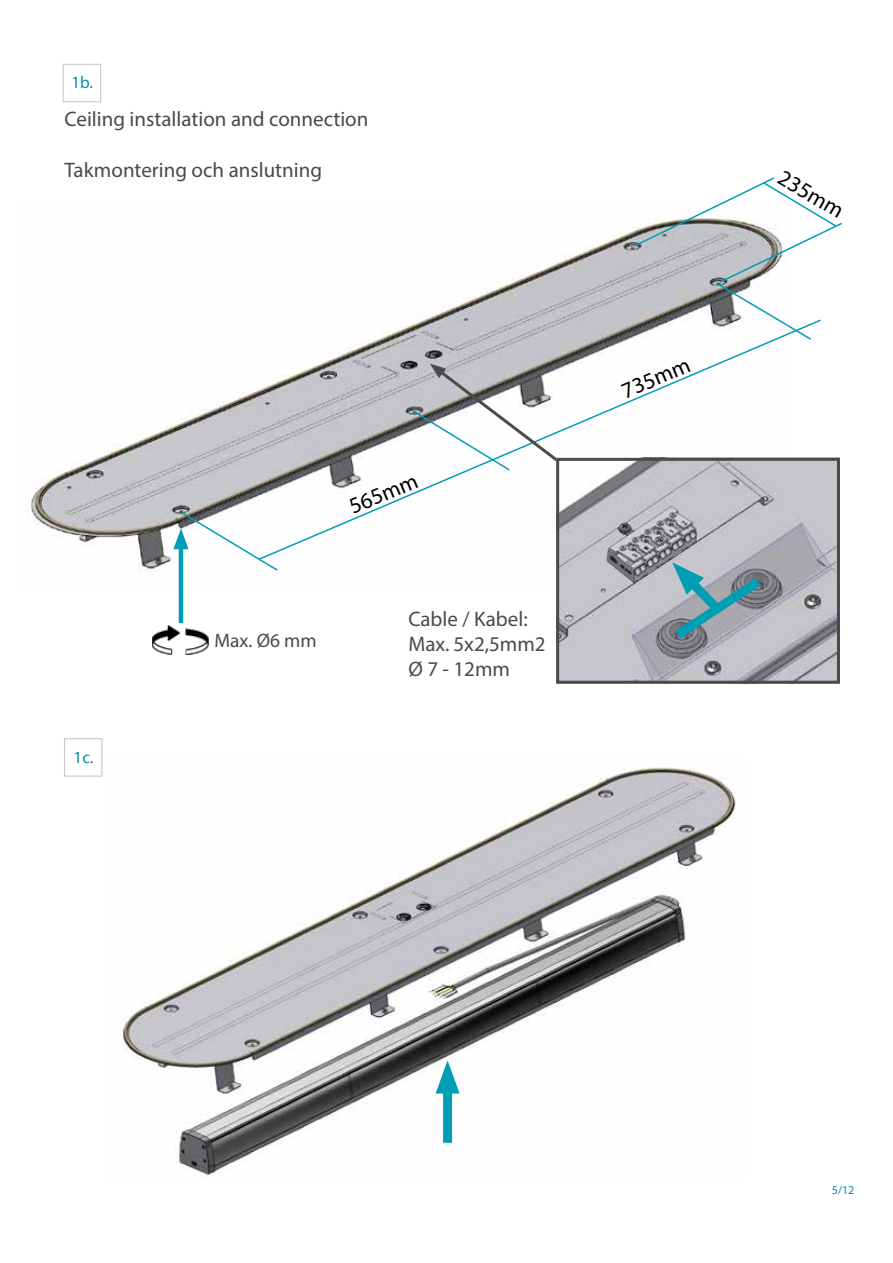
<style>
.page{position:relative;width:893px;height:1263px;background:#fff}
.page>*{position:absolute;margin:0;border:0;box-sizing:border-box;transform-origin:0 0}
.t1{font:22.5px "Myriad Pro";color:#000}
.t2{font:21px/25.2px "Myriad Pro";color:#4a4a49}
.t3{font:19.5px "Myriad Pro";color:#4a4a49}
.t4{font:17.1px "Myriad Pro";color:#0091a7}
.t5{font:12px "Myriad Pro";color:#0091a7}
</style>
<div class="page">
<img style="left:122px;top:758px;width:614px;height:419px">
<img style="left:27px;top:228px;width:606px;height:361px">
<div style="left:63px;top:64px;width:38px;height:38px;border:1px solid #c6c6c6"></div>
<div style="left:64px;top:738px;width:38px;height:39px;border:1px solid #c6c6c6"></div>
<hr style="left:179px;top:541px;width:4px;height:82px;background:#009eb5">
<div style="left:443px;top:1079px;width:9px;height:64px;background:#009eb5"></div>
<svg style="left:436px;top:1060px;width:24px;height:33px"></svg>
<img style="left:152px;top:625px;width:56px;height:30px">
<svg style="left:173px;top:510px;width:106px;height:62px"></svg>
<svg style="left:257px;top:318px;width:565px;height:243px"></svg>
<svg style="left:411px;top:364px;width:152px;height:108px"></svg>
<svg style="left:633px;top:177px;width:209px;height:164px"></svg>
<img style="left:560px;top:462px;width:276px;height:218px">
<div style="left:556px;top:458px;width:284px;height:226px;border:3px solid #4a4a49"></div>
<svg style="left:665px;top:562px;width:105px;height:85px;background:#89a3ac"></svg>
<p class="t4" style="left:71px;top:72px;width:23px">1b.</p>
<p class="t2" style="left:65px;top:106px;width:305px">Ceiling installation and connection</p>
<p class="t2" style="left:65px;top:157px;width:259px">Takmontering och anslutning</p>
<p class="t4" style="left:74px;top:746px;width:21px">1c.</p>
<p class="t1" style="left:345px;top:495px;width:74px;rotate:-23deg">565mm</p>
<p class="t3" style="left:214px;top:629px;width:104px">Max. Ø6 mm</p>
<p class="t2" style="left:408px;top:606px;width:139px">Cable / Kabel:<br>Max. 5x2,5mm2<br>Ø 7 - 12mm</p>
<p class="t1" style="left:617px;top:379px;width:74px;rotate:-23deg">735mm</p>
<p class="t1" style="left:787px;top:164px;width:74px;rotate:31deg">235mm</p>
<p class="t5" style="left:832px;top:1183px;width:24px">5/12</p>
</div>
